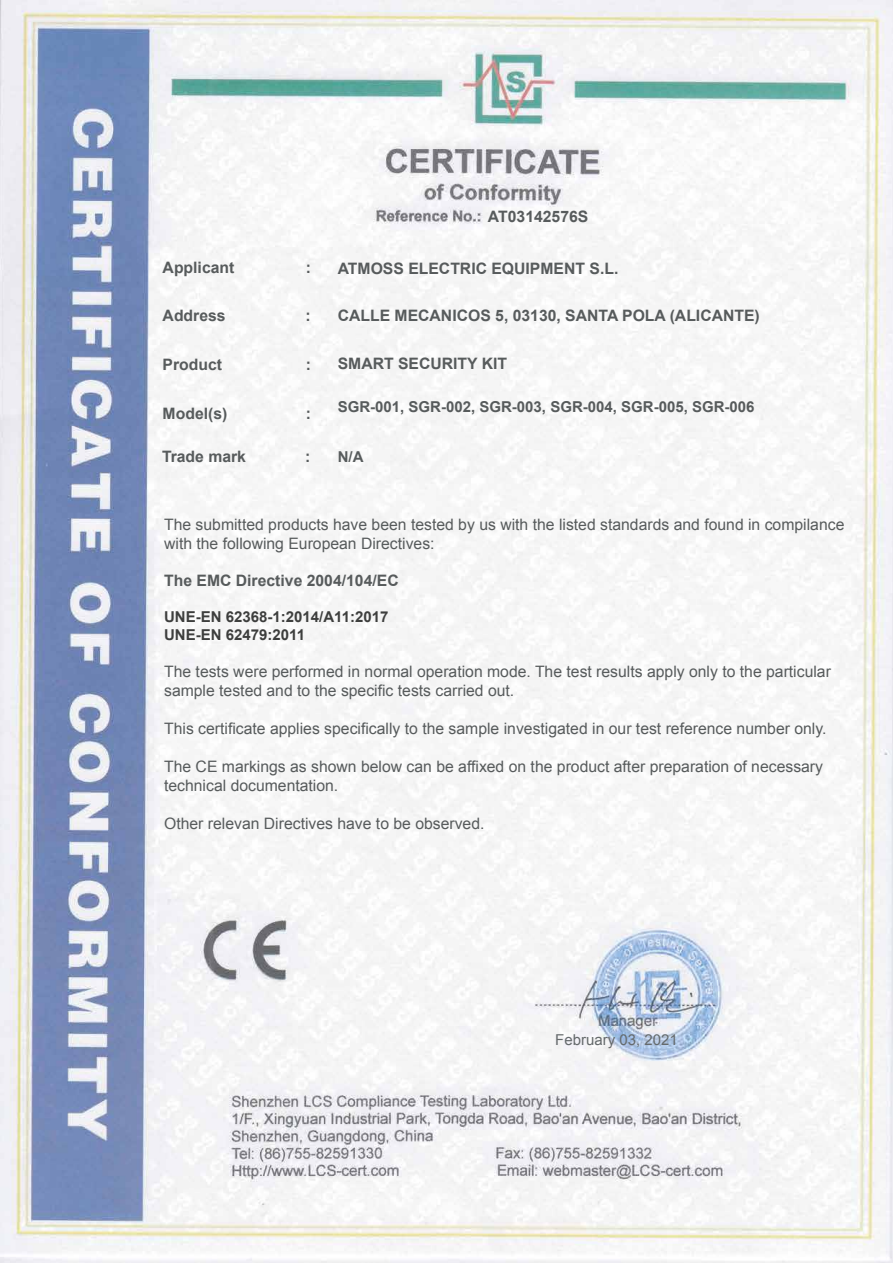
<style>
.page{position:relative;width:893px;height:1263px;background:#fff}
.page>*{position:absolute;margin:0;border:0;box-sizing:border-box;transform-origin:0 0}
.t1{font:15.75px/18.9px "Arial";color:#575b5c}
.t2{font:700 15.75px "Arial";color:#575b5c}
.t3{font:700 15px "Arial";color:#575b5c}
.t4{font:700 15px/18px "Arial";color:#3d3e3d}
.t5{font:15px "Arial";color:#656a6c}
</style>
<div class="page">
<img style="left:0;top:0;width:893px;height:1263px">
<p class="t2" style="left:163px;top:257px;width:73px">Applicant</p>
<p class="t2" style="left:306px;top:257px;width:7px">:</p>
<p class="t2" style="left:163px;top:305px;width:65px">Address</p>
<p class="t2" style="left:306px;top:305px;width:7px">:</p>
<p class="t2" style="left:163px;top:354px;width:61px">Product</p>
<p class="t2" style="left:306px;top:354px;width:7px">:</p>
<p class="t2" style="left:163px;top:403px;width:66px">Model(s)</p>
<p class="t2" style="left:306px;top:403px;width:7px">:</p>
<p class="t2" style="left:162px;top:446px;width:86px">Trade mark</p>
<p class="t2" style="left:305px;top:446px;width:7px">:</p>
<p class="t2" style="left:488px;top:206px;width:102px">AT03142576S</p>
<p class="t2" style="left:338px;top:258px;width:282px">ATMOSS ELECTRIC EQUIPMENT S.L.</p>
<p class="t2" style="left:338px;top:305px;width:424px">CALLE MECANICOS 5, 03130, SANTA POLA (ALICANTE)</p>
<p class="t2" style="left:338px;top:353px;width:171px">SMART SECURITY KIT</p>
<p class="t3" style="left:338px;top:397px;width:418px">SGR-001, SGR-002, SGR-003, SGR-004, SGR-005, SGR-006</p>
<p class="t3" style="left:338px;top:447px;width:27px">N/A</p>
<p class="t1" style="left:164px;top:515px;width:682px">The submitted products have been tested by us with the listed standards and found in compilance with the following European Directives:</p>
<p class="t2" style="left:164px;top:570px;width:236px">The EMC Directive 2004/104/EC</p>
<p class="t4" style="left:164px;top:608px;width:226px">UNE-EN 62368-1:2014/A11:2017<br>UNE-EN 62479:2011</p>
<p class="t1" style="left:164px;top:662px;width:668px">The tests were performed in normal operation mode. The test results apply only to the particular sample tested and to the specific tests carried out.</p>
<p class="t1" style="left:164px;top:719px;width:664px">This certificate applies specifically to the sample investigated in our test reference number only.</p>
<p class="t1" style="left:164px;top:757px;width:660px">The CE markings as shown below can be affixed on the product after preparation of necessary technical documentation.</p>
<p class="t1" style="left:164px;top:814px;width:322px">Other relevan Directives have to be observed.</p>
<p class="t5" style="left:555px;top:1030px;width:124px">February 03, 2021</p>
</div>
